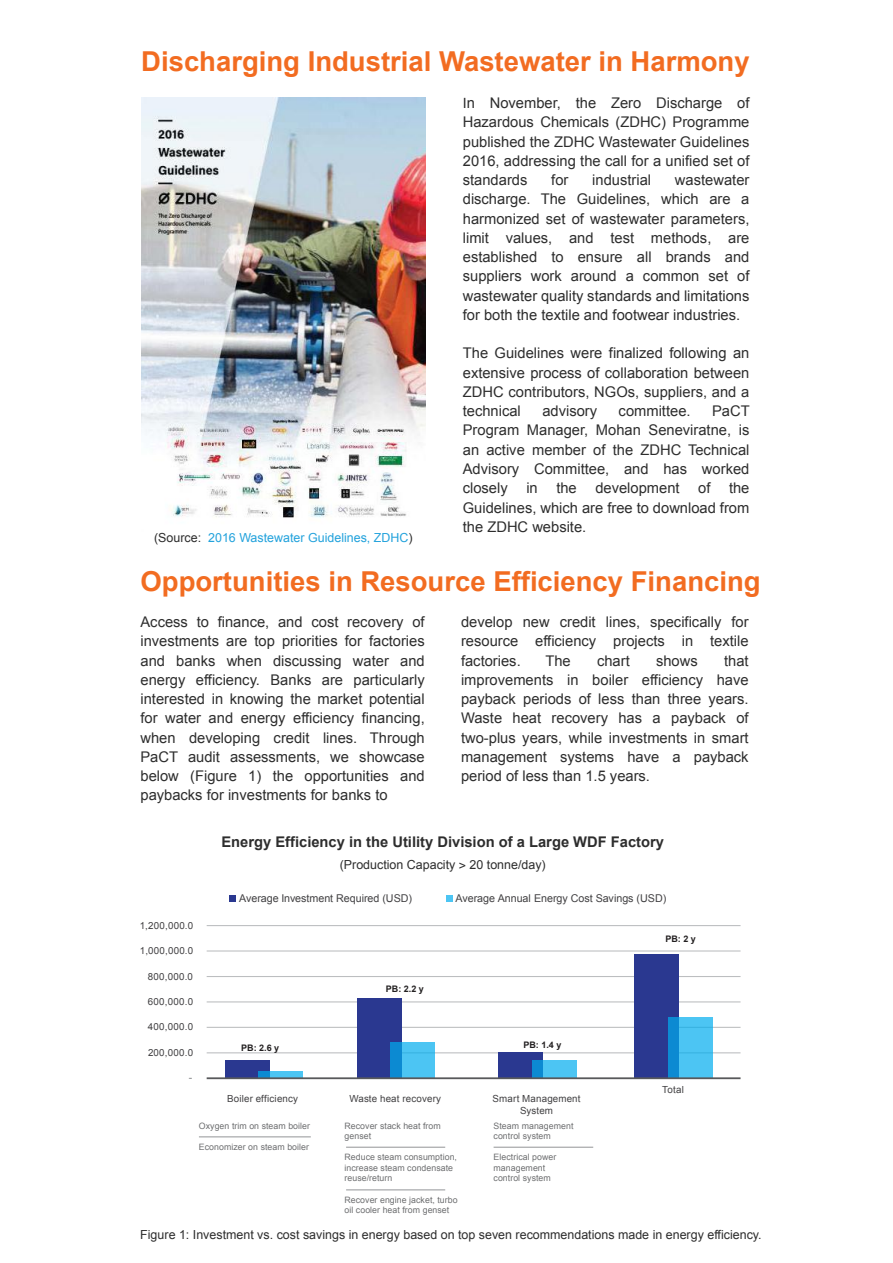
<style>
.page{position:relative;width:893px;height:1263px;background:#fff}
.page>*{position:absolute;margin:0;border:0;box-sizing:border-box;transform-origin:0 0}
.t1{font:700 27.45px "Arial";color:#f26c21}
.t2{font:14.7px/19.2px "Arial";color:#2d2d2d;text-align:justify}
.t3{font:700 14.7px "Arial";color:#2d2d2d}
.t4{font:12.45px "Arial";color:#2d2d2d}
.t5{font:12.45px "Arial";color:#22a2dc}
.t6{font:10.8px "Arial";letter-spacing:-.005em;color:#414042}
.t7{font:10.5px "Arial";color:#76787a}
.t8{font:9.75px/11.7px "Arial";letter-spacing:.02em;color:#414042;text-align:center}
.t9{font:700 9px "Arial";letter-spacing:.005em;color:#221f20}
.t10{font:8.85px/10.5px "Arial";letter-spacing:.005em;color:#6d6e70}
.s1{font-size:14.1px}
.s2{color:#2d2d2d}
</style>
<div class="page">
<img style="left:141px;top:98px;width:285px;height:420px">
<hr style="left:207px;top:1052px;width:534px;height:1px;background:#bcbec0">
<hr style="left:207px;top:1027px;width:534px;height:1px;background:#bcbec0">
<hr style="left:207px;top:1001px;width:534px;height:1px;background:#bcbec0">
<hr style="left:207px;top:976px;width:534px;height:1px;background:#bcbec0">
<hr style="left:207px;top:950px;width:534px;height:1px;background:#bcbec0">
<hr style="left:207px;top:925px;width:534px;height:1px;background:#bcbec0">
<div style="left:634px;top:955px;width:45px;height:123px;background:#2a3890"></div>
<div style="left:498px;top:1053px;width:45px;height:25px;background:#2a3890"></div>
<div style="left:357px;top:998px;width:45px;height:80px;background:#2a3890"></div>
<div style="left:225px;top:1060px;width:44px;height:18px;background:#2a3890"></div>
<svg style="left:668px;top:1017px;width:45px;height:60px;background:#3bb6ea"></svg>
<svg style="left:532px;top:1060px;width:45px;height:17px"></svg>
<svg style="left:390px;top:1042px;width:45px;height:35px;background:#3ab4e9"></svg>
<svg style="left:258px;top:1071px;width:45px;height:6px"></svg>
<div style="left:229px;top:895px;width:7px;height:7px;background:#2a3890"></div>
<div style="left:446px;top:895px;width:6px;height:7px;background:#4cc5f3"></div>
<hr style="left:207px;top:1077px;width:534px;height:2px;background:#58595b">
<hr style="left:199px;top:1136px;width:112px;height:1px;background:#939597">
<hr style="left:494px;top:1147px;width:99px;height:1px;background:#939597">
<hr style="left:346px;top:1147px;width:99px;height:1px;background:#939597">
<hr style="left:346px;top:1189px;width:99px;height:1px;background:#939597">
<h1 class="t1" style="left:141px;top:43px;width:610px">Discharging Industrial Wastewater in Harmony</h1>
<p class="t2" style="left:463px;top:93px;width:288px"><span class="s1">I</span>n November, the Zero Discharge of Hazardous Chemicals (ZDHC) Programme published the ZDHC Wastewater Guidelines 2016, addressing the call for a unified set of standards</p>
<p class="t2" style="left:551px;top:170px;width:19px">for</p>
<p class="t2" style="left:592px;top:170px;width:60px">industrial</p>
<p class="t2" style="left:463px;top:170px;width:288px;text-indent:212px">wastewater discharge. The Guidelines, which are a harmonized set of wastewater parameters, limit values, and test methods, are established to ensure all brands and suppliers work around a common set of wastewater quality standards and limitations for both the textile and footwear industries.</p>
<p class="t2" style="left:463px;top:344px;width:288px">The Guidelines were finalized following an extensive process of collaboration between ZDHC contributors, NGOs, suppliers, and a technical</p>
<p class="t2" style="left:463px;top:402px;width:288px;text-indent:249px">PaCT Program Manager, Mohan Seneviratne, is an active member of the ZDHC Technical Advisory Committee, and has worked closely</p>
<p class="t2" style="left:542px;top:402px;width:56px">advisory</p>
<p class="t2" style="left:619px;top:402px;width:73px">committee.</p>
<p class="t2" style="left:526px;top:479px;width:13px">in</p>
<p class="t2" style="left:556px;top:479px;width:22px">the</p>
<p class="t2" style="left:595px;top:479px;width:86px">development</p>
<p class="t2" style="left:698px;top:479px;width:14px">of</p>
<p class="t2" style="left:463px;top:479px;width:288px;text-indent:266px">the Guidelines, which are free to download from the ZDHC website.</p>
<p class="t5" style="left:154px;top:529px;width:260px"><span class="s2">(Source:</span> 2016 Wastewater Guidelines, ZDHC<span class="s2">)</span></p>
<h1 class="t1" style="left:140px;top:563px;width:622px">Opportunities in Resource Efficiency Financing</h1>
<p class="t2" style="left:140px;top:612px;width:286px">Access to finance, and cost recovery of investments are top priorities for factories and banks when discussing water and energy efficiency. Banks are particularly interested in knowing the market potential for water and energy efficiency financing, when developing credit lines. Through PaCT audit assessments, we showcase below (Figure 1) the opportunities and paybacks for investments for banks to</p>
<p class="t2" style="left:461px;top:612px;width:289px">develop new credit lines, specifically for resource efficiency projects in textile factories.</p>
<p class="t2" style="left:461px;top:651px;width:289px;text-indent:263px">that improvements in boiler efficiency have payback periods of less than three years.<br>Waste heat recovery has a payback of two-plus years, while investments in smart management systems have a payback period of less than 1.5 years.</p>
<p class="t2" style="left:545px;top:651px;width:27px">The</p>
<p class="t2" style="left:597px;top:651px;width:34px">chart</p>
<p class="t2" style="left:656px;top:651px;width:43px">shows</p>
<p class="t3" style="left:221px;top:832px;width:444px">Energy Efficiency in the Utility Division of a Large WDF Factory</p>
<p class="t4" style="left:340px;top:856px;width:208px">(Production Capacity &gt; 20 tonne/day)</p>
<p class="t8" style="left:140px;top:919px;width:55px">1,200,000.0</p>
<p class="t8" style="left:140px;top:945px;width:55px">1,000,000.0</p>
<p class="t8" style="left:148px;top:970px;width:47px">800,000.0</p>
<p class="t8" style="left:148px;top:996px;width:47px">600,000.0</p>
<p class="t8" style="left:148px;top:1021px;width:47px">400,000.0</p>
<p class="t8" style="left:148px;top:1047px;width:47px">200,000.0</p>
<p class="t7" style="left:189px;top:1071px;width:5px">-</p>
<p class="t6" style="left:239px;top:891px;width:174px">Average Investment Required (USD)</p>
<p class="t6" style="left:456px;top:891px;width:212px">Average Annual Energy Cost Savings (USD)</p>
<p class="t9" style="left:241px;top:1042px;width:40px">PB: 2.6 y</p>
<p class="t9" style="left:386px;top:983px;width:40px">PB: 2.2 y</p>
<p class="t9" style="left:523px;top:1039px;width:40px">PB: 1.4 y</p>
<p class="t8" style="left:227px;top:1093px;width:73px">Boiler efficiency</p>
<p class="t8" style="left:349px;top:1093px;width:93px">Waste heat recovery</p>
<p class="t8" style="left:493px;top:1093px;width:89px">Smart Management<br>System</p>
<p class="t9" style="left:665px;top:933px;width:32px">PB: 2 y</p>
<p class="t8" style="left:662px;top:1084px;width:23px">Total</p>
<p class="t10" style="left:199px;top:1120px;width:113px">Oxygen trim on steam boiler</p>
<p class="t10" style="left:199px;top:1141px;width:112px">Economizer on steam boiler</p>
<p class="t10" style="left:345px;top:1120px;width:98px">Recover stack heat from genset</p>
<p class="t10" style="left:345px;top:1152px;width:114px">Reduce steam consumption, increase steam condensate reuse/return</p>
<p class="t10" style="left:345px;top:1194px;width:115px">Recover engine jacket, turbo oil cooler heat from genset</p>
<p class="t10" style="left:494px;top:1120px;width:81px">Steam management control system</p>
<p class="t10" style="left:494px;top:1152px;width:64px">Electrical power management control system</p>
<p class="t4" style="left:140px;top:1226px;width:623px">Figure 1: Investment vs. cost savings in energy based on top seven recommendations made in energy efficiency.</p>
</div>
